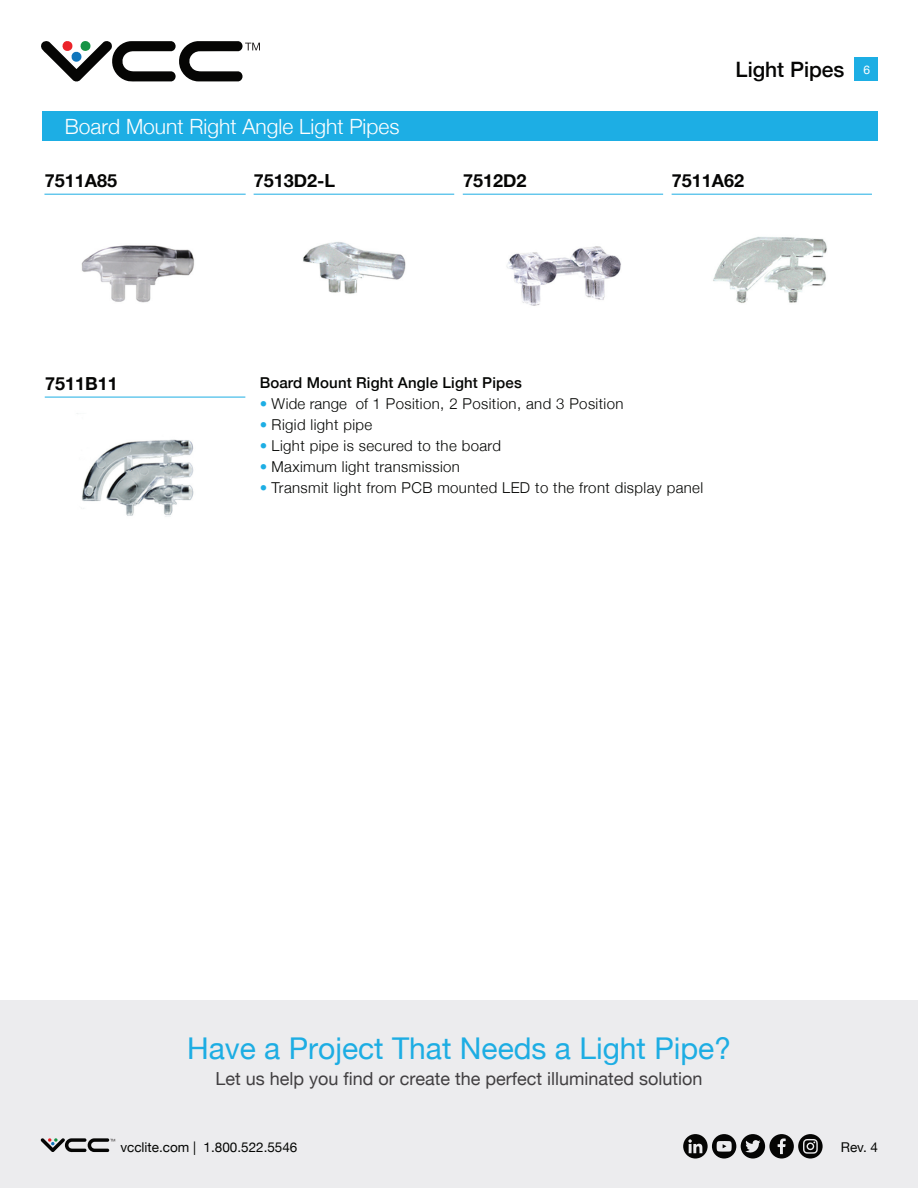
<style>
.page{position:relative;width:918px;height:1188px;background:#fff}
.page>*{position:absolute;margin:0;border:0;box-sizing:border-box;transform-origin:0 0}
.t1{font:30px "Helvetica Neue";color:#1dade3}
.t2{font:500 21.15px "Helvetica Neue";color:#050504}
.t3{font:300 21px "Helvetica Neue";color:#fff}
.t4{font:18px "Helvetica Neue";color:#413f41}
.t5{font:700 18px "Helvetica Neue";color:#050504}
.t6{font:300 15px "Helvetica Neue";letter-spacing:.025em;color:#040503}
.t7{font:500 15px "Helvetica Neue";letter-spacing:.01em;color:#040503}
.t8{font:13.5px "Helvetica Neue";color:#040503}
.s1{font-weight:400;font-size:12px;color:#fff}
.s2{color:#1daee4}
</style>
<div class="page">
<img style="left:506px;top:246px;width:115px;height:60px">
<img style="left:303px;top:242px;width:103px;height:52px">
<img style="left:77px;top:413px;width:117px;height:104px">
<div style="left:855px;top:58px;width:23px;height:23px;background:#1daee4"></div>
<div style="left:42px;top:112px;width:836px;height:29px;background:#1daee4"></div>
<hr style="left:45px;top:397px;width:200px;height:1px;background:#1daee4">
<hr style="left:672px;top:194px;width:200px;height:1px;background:#1daee4">
<hr style="left:44px;top:194px;width:202px;height:1px;background:#1daee4">
<hr style="left:254px;top:194px;width:200px;height:1px;background:#1daee4">
<hr style="left:463px;top:194px;width:200px;height:1px;background:#1daee4">
<div style="left:0;top:1000px;width:918px;height:188px;background:#ececee"></div>
<svg style="left:41px;top:1138px;width:74px;height:14px"></svg>
<svg style="left:41px;top:41px;width:219px;height:41px"></svg>
<svg style="left:683px;top:1134px;width:140px;height:25px"></svg>
<img style="left:81px;top:245px;width:113px;height:58px">
<img style="left:713px;top:237px;width:114px;height:66px">
<h3 class="t3" style="left:65px;top:110px;width:336px">Board Mount Right Angle Light Pipes</h3>
<h2 class="t2" style="left:736px;top:52px;width:136px">Light Pipes <span class="s1">6</span></h2>
<p class="t5" style="left:45px;top:166px;width:74px">7511A85</p>
<p class="t5" style="left:254px;top:166px;width:83px">7513D2-L</p>
<p class="t5" style="left:463px;top:166px;width:65px">7512D2</p>
<p class="t5" style="left:672px;top:166px;width:74px">7511A62</p>
<p class="t5" style="left:45px;top:369px;width:74px">7511B11</p>
<p class="t7" style="left:260px;top:370px;width:264px">Board Mount Right Angle Light Pipes</p>
<p class="t6" style="left:260px;top:391px;width:365px"><span class="s2">•</span> Wide range of 1 Position, 2 Position, and 3 Position</p>
<p class="t6" style="left:260px;top:412px;width:114px"><span class="s2">•</span> Rigid light pipe</p>
<p class="t6" style="left:260px;top:433px;width:243px"><span class="s2">•</span> Light pipe is secured to the board</p>
<p class="t6" style="left:260px;top:454px;width:202px"><span class="s2">•</span> Maximum light transmission</p>
<p class="t6" style="left:260px;top:475px;width:445px"><span class="s2">•</span> Transmit light from PCB mounted LED to the front display panel</p>
<h1 class="t1" style="left:187px;top:1027px;width:545px">Have a Project That Needs a Light Pipe?</h1>
<p class="t4" style="left:216px;top:1066px;width:489px">Let us help you find or create the perfect illuminated solution</p>
<p class="t8" style="left:120px;top:1137px;width:179px">vcclite.com | 1.800.522.5546</p>
<p class="t8" style="left:841px;top:1137px;width:39px">Rev. 4</p>
</div>
